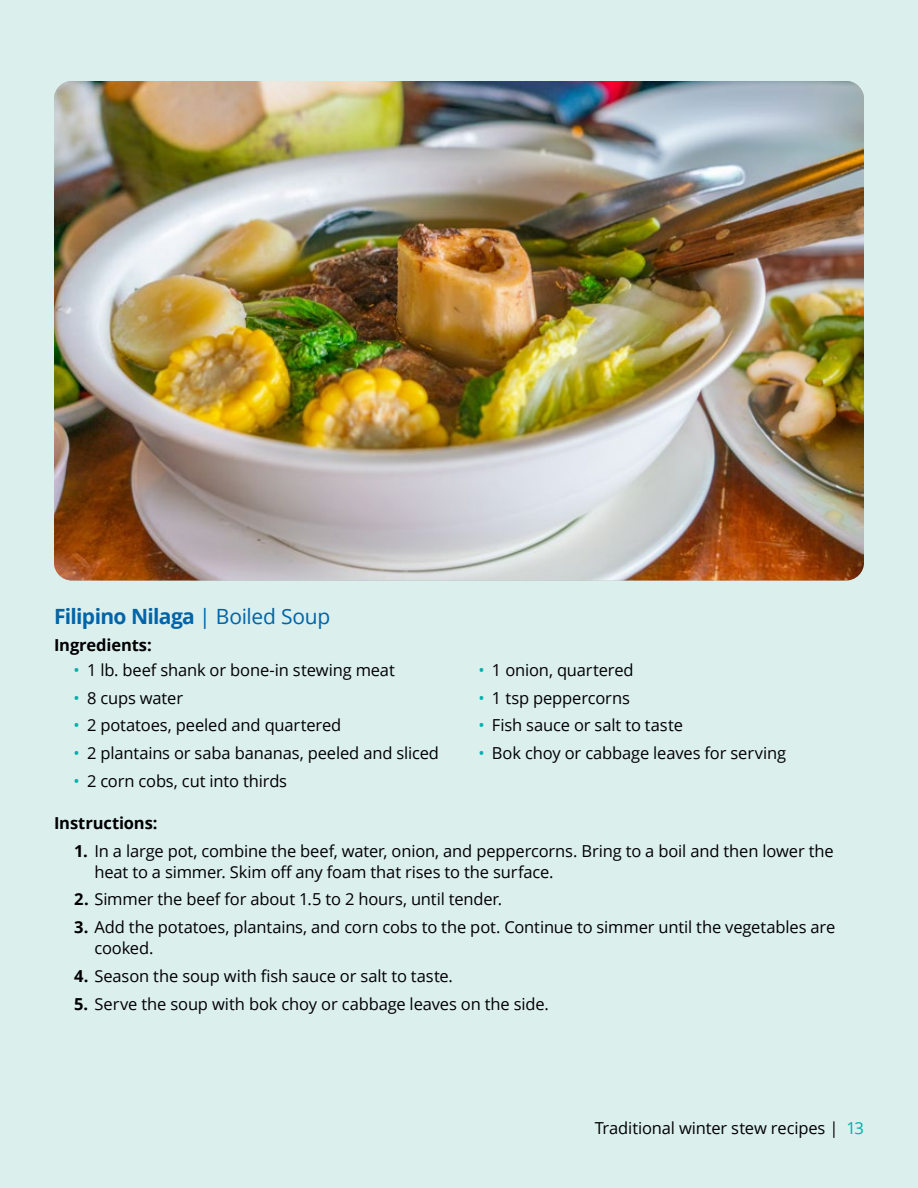
<style>
.page{position:relative;width:918px;height:1188px;background:#dbefed}
.page>*{position:absolute;margin:0;border:0;box-sizing:border-box;transform-origin:0 0}
.t1{font:700 21px "Open Sans";letter-spacing:-.03em;color:#0064a8}
.t2{font:16.5px/21px "Open Sans";letter-spacing:-.01em;color:#000}
.t3{font:700 16.5px "Open Sans";letter-spacing:-.01em;color:#000}
.t4{font:16.5px "Open Sans";color:#00aea9}
.s1{font-weight:400}
.s2{color:#00aea9}
.s3{font-weight:700}
</style>
<div class="page">
<img style="left:54px;top:81px;width:810px;height:499px">
<p class="t1" style="left:54px;top:601px;width:278px">Filipino Nilaga <span class="s1">| Boiled Soup</span></p>
<p class="t3" style="left:54px;top:634px;width:99px">Ingredients:</p>
<p class="t2" style="left:74px;top:659px;width:323px"><span class="s2">•</span> 1 lb. beef shank or bone-in stewing meat</p>
<p class="t2" style="left:74px;top:687px;width:111px"><span class="s2">•</span> 8 cups water</p>
<p class="t2" style="left:74px;top:715px;width:269px"><span class="s2">•</span> 2 potatoes, peeled and quartered</p>
<p class="t2" style="left:74px;top:742px;width:367px"><span class="s2">•</span> 2 plantains or saba bananas, peeled and sliced</p>
<p class="t2" style="left:74px;top:770px;width:215px"><span class="s2">•</span> 2 corn cobs, cut into thirds</p>
<p class="t2" style="left:478px;top:659px;width:157px"><span class="s2">•</span> 1 onion, quartered</p>
<p class="t2" style="left:478px;top:687px;width:153px"><span class="s2">•</span> 1 tsp peppercorns</p>
<p class="t2" style="left:478px;top:715px;width:206px"><span class="s2">•</span> Fish sauce or salt to taste</p>
<p class="t2" style="left:478px;top:742px;width:309px"><span class="s2">•</span> Bok choy or cabbage leaves for serving</p>
<p class="t3" style="left:54px;top:811px;width:105px">Instructions:</p>
<p class="t2" style="left:94px;top:840px;width:741px;text-indent:-20px"><span class="s3">1.</span> In a large pot, combine the beef, water, onion, and peppercorns. Bring to a boil and then lower the heat to a simmer. Skim off any foam that rises to the surface.</p>
<p class="t2" style="left:74px;top:889px;width:430px"><span class="s3">2.</span> Simmer the beef for about 1.5 to 2 hours, until tender.</p>
<p class="t2" style="left:94px;top:916px;width:742px;text-indent:-20px"><span class="s3">3.</span> Add the potatoes, plantains, and corn cobs to the pot. Continue to simmer until the vegetables are cooked.</p>
<p class="t2" style="left:74px;top:965px;width:380px"><span class="s3">4.</span> Season the soup with fish sauce or salt to taste.</p>
<p class="t2" style="left:74px;top:993px;width:476px"><span class="s3">5.</span> Serve the soup with bok choy or cabbage leaves on the side.</p>
<p class="t2" style="left:595px;top:1117px;width:245px">Traditional winter stew recipes |</p>
<p class="t4" style="left:846px;top:1117px;width:19px">13</p>
</div>
